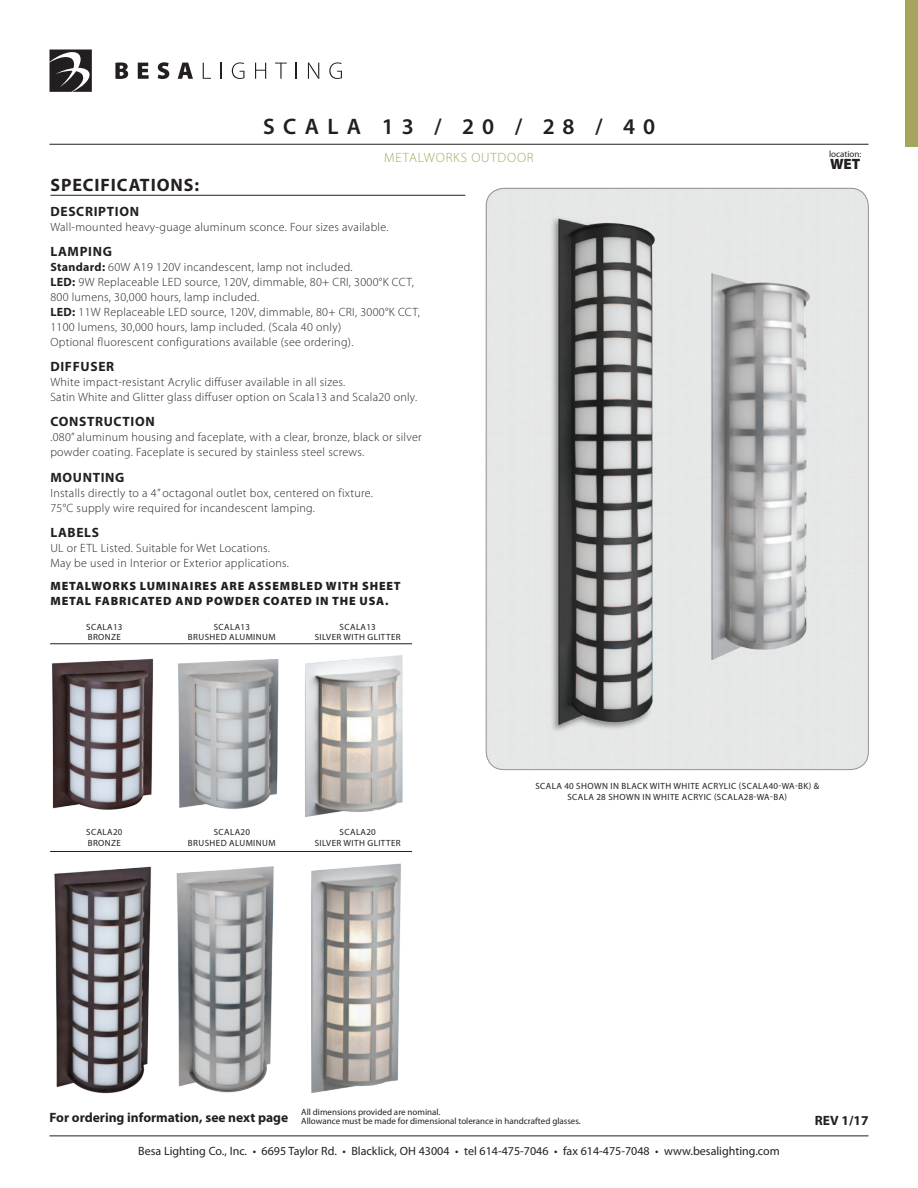
<style>
.page{position:relative;width:918px;height:1188px;background:#fff}
.page>*{position:absolute;margin:0;border:0;box-sizing:border-box;transform-origin:0 0}
.t1{font:600 22.5px "Myriad Pro";letter-spacing:.36em;color:#231f20}
.t2{font:700 18px "Myriad Pro";letter-spacing:.05em;color:#231f20}
.t3{font:900 15px "Myriad Pro";color:#231f20}
.t4{font:700 13.5px "Myriad Pro";letter-spacing:.05em;color:#231f20}
.t5{font:700 13.5px "Myriad Pro";color:#231f20}
.t6{font:300 13.5px "Myriad Pro";letter-spacing:.06em;color:#a5a55f}
.t7{font:300 12px/15px "Myriad Pro";letter-spacing:.025em;color:#231f20}
.t8{font:12px "Myriad Pro";color:#231f20}
.t9{font:900 12px/14.4px "Myriad Pro";letter-spacing:.07em;color:#231f20}
.t10{font:9px/10.8px "Myriad Pro";letter-spacing:.045em;color:#231f20;text-align:center}
.t11{font:9px/9px "Myriad Pro";color:#231f20}
.s1{font-weight:700}
</style>
<div class="page">
<hr style="left:50px;top:1136px;width:818px;height:1px;background:#231f20">
<svg style="left:115px;top:62px;width:13px;height:17px"></svg>
<svg style="left:138px;top:63px;width:11px;height:16px"></svg>
<svg style="left:158px;top:62px;width:11px;height:17px"></svg>
<svg style="left:178px;top:63px;width:15px;height:16px"></svg>
<svg style="left:203px;top:63px;width:8px;height:16px"></svg>
<svg style="left:221px;top:63px;width:1px;height:16px"></svg>
<svg style="left:232px;top:62px;width:12px;height:17px"></svg>
<svg style="left:255px;top:63px;width:11px;height:16px"></svg>
<svg style="left:275px;top:63px;width:12px;height:16px"></svg>
<svg style="left:296px;top:63px;width:1px;height:16px"></svg>
<svg style="left:308px;top:63px;width:11px;height:16px"></svg>
<svg style="left:329px;top:62px;width:13px;height:17px"></svg>
<svg style="left:50px;top:50px;width:42px;height:42px"></svg>
<hr style="left:50px;top:144px;width:818px;height:1px;background:#231f20">
<div style="left:905px;top:1px;width:13px;height:146px;background:#a5a55f"></div>
<hr style="left:50px;top:195px;width:415px;height:1px;background:#231f20">
<img style="left:52px;top:658px;width:227px;height:152px">
<img style="left:305px;top:655px;width:98px;height:162px">
<img style="left:54px;top:866px;width:98px;height:227px">
<img style="left:176px;top:866px;width:98px;height:227px">
<img style="left:311px;top:863px;width:90px;height:230px">
<hr style="left:50px;top:644px;width:362px;height:1px;background:#231f20">
<hr style="left:50px;top:851px;width:362px;height:1px;background:#231f20">
<img style="left:493px;top:193px;width:218px;height:562px">
<img style="left:699px;top:263px;width:136px;height:406px">
<h1 class="t1" style="left:263px;top:113px;width:393px">SCALA 13 / 20 / 28 / 40</h1>
<p class="t6" style="left:384px;top:149px;width:151px">metalworks outdoor</p>
<p class="t11" style="left:829px;top:149px;width:34px">LOCATION:</p>
<p class="t3" style="left:830px;top:154px;width:32px">WET</p>
<h2 class="t2" style="left:50px;top:173px;width:150px">SPECIFICATIONS:</h2>
<p class="t4" style="left:50px;top:202px;width:90px">DESCRIPTION</p>
<p class="t7" style="left:50px;top:219px;width:340px">Wall-mounted heavy-guage aluminum sconce. Four sizes available.</p>
<p class="t4" style="left:50px;top:243px;width:63px">LAMPING</p>
<p class="t7" style="left:50px;top:259px;width:371px"><span class="s1">Standard:</span> 60W A19 120V incandescent, lamp not included.<br><span class="s1">LED:</span> 9W Replaceable LED source, 120V, dimmable, 80+ CRI, 3000°K CCT, 800 lumens, 30,000 hours, lamp included.<br><span class="s1">LED:</span> 11W Replaceable LED source, 120V, dimmable, 80+ CRI, 3000°K CCT, 1100 lumens, 30,000 hours, lamp included. (Scala 40 only)<br>Optional fluorescent configurations available (see ordering).</p>
<p class="t4" style="left:50px;top:358px;width:65px">DIFFUSER</p>
<p class="t7" style="left:50px;top:375px;width:368px">White impact-resistant Acrylic diffuser available in all sizes.<br>Satin White and Glitter glass diffuser option on Scala13 and Scala20 only.</p>
<p class="t4" style="left:50px;top:413px;width:106px">CONSTRUCTION</p>
<p class="t7" style="left:50px;top:430px;width:373px">.080” aluminum housing and faceplate, with a clear, bronze, black or silver powder coating. Faceplate is secured by stainless steel screws.</p>
<p class="t4" style="left:50px;top:468px;width:76px">MOUNTING</p>
<p class="t7" style="left:50px;top:485px;width:324px">Installs directly to a 4” octagonal outlet box, centered on fixture.<br>75°C supply wire required for incandescent lamping.</p>
<p class="t4" style="left:50px;top:523px;width:50px">LABELS</p>
<p class="t7" style="left:50px;top:540px;width:240px">UL or ETL Listed. Suitable for Wet Locations.<br>May be used in Interior or Exterior applications.</p>
<p class="t9" style="left:51px;top:578px;width:352px">METALWORKS LUMINAIRES ARE ASSEMBLED WITH SHEET<br>METAL FABRICATED AND POWDER COATED IN THE USA</p>
<p class="t9" style="left:385px;top:593px;width:5px">.</p>
<p class="t10" style="left:86px;top:621px;width:38px;text-align:left">SCALA13<br>BRONZE</p>
<p class="t10" style="left:188px;top:621px;width:89px">SCALA13<br>BRUSHED ALUMINUM</p>
<p class="t10" style="left:315px;top:621px;width:87px">SCALA13<br>SILVER WITH GLITTER</p>
<p class="t10" style="left:86px;top:827px;width:38px;text-align:left">SCALA20<br>BRONZE</p>
<p class="t10" style="left:188px;top:827px;width:89px">SCALA20<br>BRUSHED ALUMINUM</p>
<p class="t10" style="left:315px;top:827px;width:87px">SCALA20<br>SILVER WITH GLITTER</p>
<p class="t10" style="left:535px;top:781px;width:285px">SCALA 40 SHOWN IN BLACK WITH WHITE ACRYLIC (SCALA40-WA-BK) &amp;<br>SCALA 28 SHOWN IN WHITE ACRYIC (SCALA28-WA-BA)</p>
<p class="t5" style="left:50px;top:1109px;width:240px">For ordering information, see next page</p>
<p class="t11" style="left:301px;top:1108px;width:281px">ALL DIMENSIONS PROVIDED ARE NOMINAL.<br>ALLOWANCE MUST BE MADE FOR DIMENSIONAL TOLERANCE IN HANDCRAFTED GLASSES.</p>
<p class="t8" style="left:138px;top:1144px;width:643px">BESA LIGHTING CO., INC. • 6695 TAYLOR RD. • BLACKLICK, OH 43004 • TEL 614-475-7046 • FAX 614-475-7048 • WWW.BESALIGHTING.COM</p>
<p class="t4" style="left:815px;top:1112px;width:55px">REV 1/17</p>
</div>
